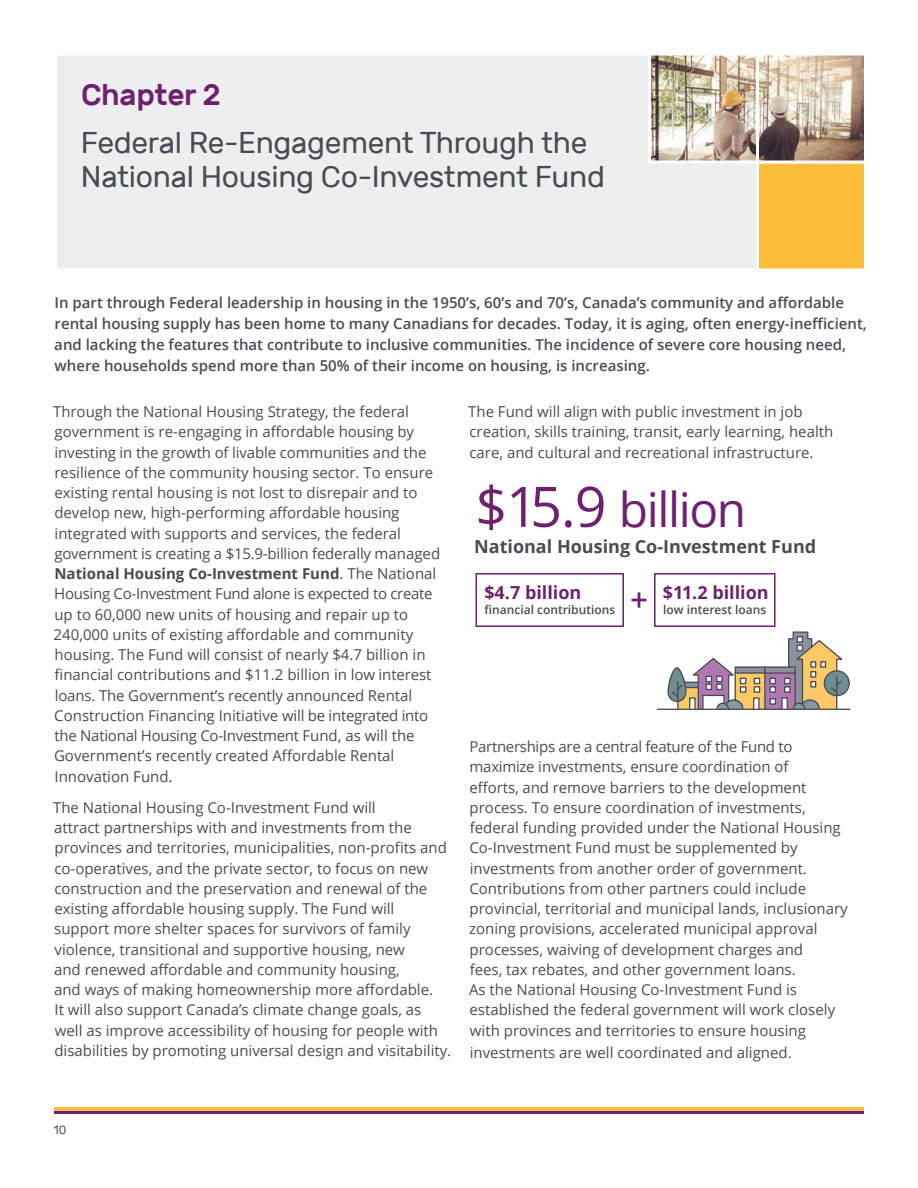
<style>
.page{position:relative;width:918px;height:1188px;background:#fff}
.page>*{position:absolute;margin:0;border:0;box-sizing:border-box;transform-origin:0 0}
.t1{font:47.85px "Open Sans";letter-spacing:-.03em;color:#6e216f}
.t2{font:30px/34.5px "Rubik";letter-spacing:-.01em;color:#474c55}
.t3{font:500 30px "Rubik";letter-spacing:-.01em;color:#6e216f}
.t4{font:700 18px "Open Sans";color:#474c55}
.t5{font:700 18px "Open Sans";color:#6e216f}
.t6{font:15px/20.2px "Open Sans";color:#474c55}
.t7{font:600 15px/21px "Open Sans";color:#474c55}
.t8{font:600 12px "Open Sans";color:#474c55}
.t9{font:12px "Rubik";color:#474c55}
.s1{font-weight:700}
.s2{font-size:55.8px}
</style>
<div class="page">
<hr style="left:54px;top:1107px;width:810px;height:4px;background:#fdbd3b">
<hr style="left:54px;top:1111px;width:810px;height:3px;background:#6e216f">
<div style="left:54px;top:52px;width:813px;height:220px;background:#efeeef;border:3px solid #fff"></div>
<div style="left:756px;top:160px;width:111px;height:112px;background:#fdbd3b;border:3px solid #fff"></div>
<img style="left:652px;top:56px;width:211px;height:104px">
<div style="left:648px;top:52px;width:111px;height:112px;border:3px solid #fff"></div>
<div style="left:756px;top:52px;width:111px;height:112px;border:3px solid #fff"></div>
<hr style="left:657px;top:709px;width:193px;height:1px;background:#474c55">
<svg style="left:667px;top:631px;width:183px;height:78px"></svg>
<div style="left:476px;top:573px;width:148px;height:54px;border:2px solid #6e216f"></div>
<div style="left:654px;top:573px;width:122px;height:54px;border:2px solid #6e216f"></div>
<svg style="left:632px;top:592px;width:15px;height:16px"></svg>
<h2 class="t3" style="left:81px;top:77px;width:141px">Chapter 2</h2>
<h2 class="t2" style="left:81px;top:125px;width:526px">Federal Re-Engagement Through the<br>National Housing Co-Investment Fund</h2>
<p class="t7" style="left:54px;top:292px;width:814px">In part through Federal leadership in housing in the 1950’s, 60’s and 70’s, Canada’s community and affordable rental housing supply has been home to many Canadians for decades. Today, it is aging, often energy-inefficient, and lacking the features that contribute to inclusive communities. The incidence of severe core housing need, where households spend more than 50% of their income on housing, is increasing.</p>
<p class="t6" style="left:53px;top:401px;width:389px">Through the National Housing Strategy, the federal government is re-engaging in affordable housing by investing in the growth of livable communities and the resilience of the community housing sector. To ensure existing rental housing is not lost to disrepair and to develop new, high-performing affordable housing integrated with supports and services, the federal government is creating a $15.9-billion federally managed <span class="s1">National Housing Co-Investment Fund</span>. The National Housing Co-Investment Fund alone is expected to create up to 60,000 new units of housing and repair up to 240,000 units of existing affordable and community housing. The Fund will consist of nearly $4.7 billion in financial contributions and $11.2 billion in low interest loans. The Government’s recently announced Rental Construction Financing Initiative will be integrated into the National Housing Co-Investment Fund, as will the Government’s recently created Affordable Rental Innovation Fund.</p>
<p class="t6" style="left:53px;top:797px;width:400px">The National Housing Co-Investment Fund will<br>attract partnerships with and investments from the provinces and territories, municipalities, non-profits and co-operatives, and the private sector, to focus on new construction and the preservation and renewal of the existing affordable housing supply. The Fund will support more shelter spaces for survivors of family violence, transitional and supportive housing, new<br>and renewed affordable and community housing,<br>and ways of making homeownership more affordable.<br>It will also support Canada’s climate change goals, as well as improve accessibility of housing for people with disabilities by promoting universal design and visitability.</p>
<p class="t6" style="left:468px;top:401px;width:367px">The Fund will align with public investment in job creation, skills training, transit, early learning, health care, and cultural and recreational infrastructure.</p>
<h1 class="t1" style="left:475px;top:476px;width:272px"><span class="s2">$15.9</span> billion</h1>
<p class="t4" style="left:474px;top:534px;width:344px">National Housing Co-Investment Fund</p>
<p class="t5" style="left:484px;top:580px;width:98px">$4.7 billion</p>
<p class="t8" style="left:485px;top:602px;width:132px">financial contributions</p>
<p class="t5" style="left:663px;top:580px;width:107px">$11.2 billion</p>
<p class="t8" style="left:663px;top:602px;width:105px">low interest loans</p>
<p class="t6" style="left:469px;top:736px;width:380px">Partnerships are a central feature of the Fund to maximize investments, ensure coordination of<br>efforts, and remove barriers to the development process. To ensure coordination of investments, federal funding provided under the National Housing Co-Investment Fund must be supplemented by investments from another order of government.<br>Contributions from other partners could include provincial, territorial and municipal lands, inclusionary zoning provisions, accelerated municipal approval processes, waiving of development charges and<br>fees, tax rebates, and other government loans.<br>As the National Housing Co-Investment Fund is established the federal government will work closely with provinces and territories to ensure housing</p>
<p class="t6" style="left:470px;top:1042px;width:323px">investments are well coordinated and aligned.</p>
<p class="t9" style="left:54px;top:1123px;width:14px">10</p>
</div>
